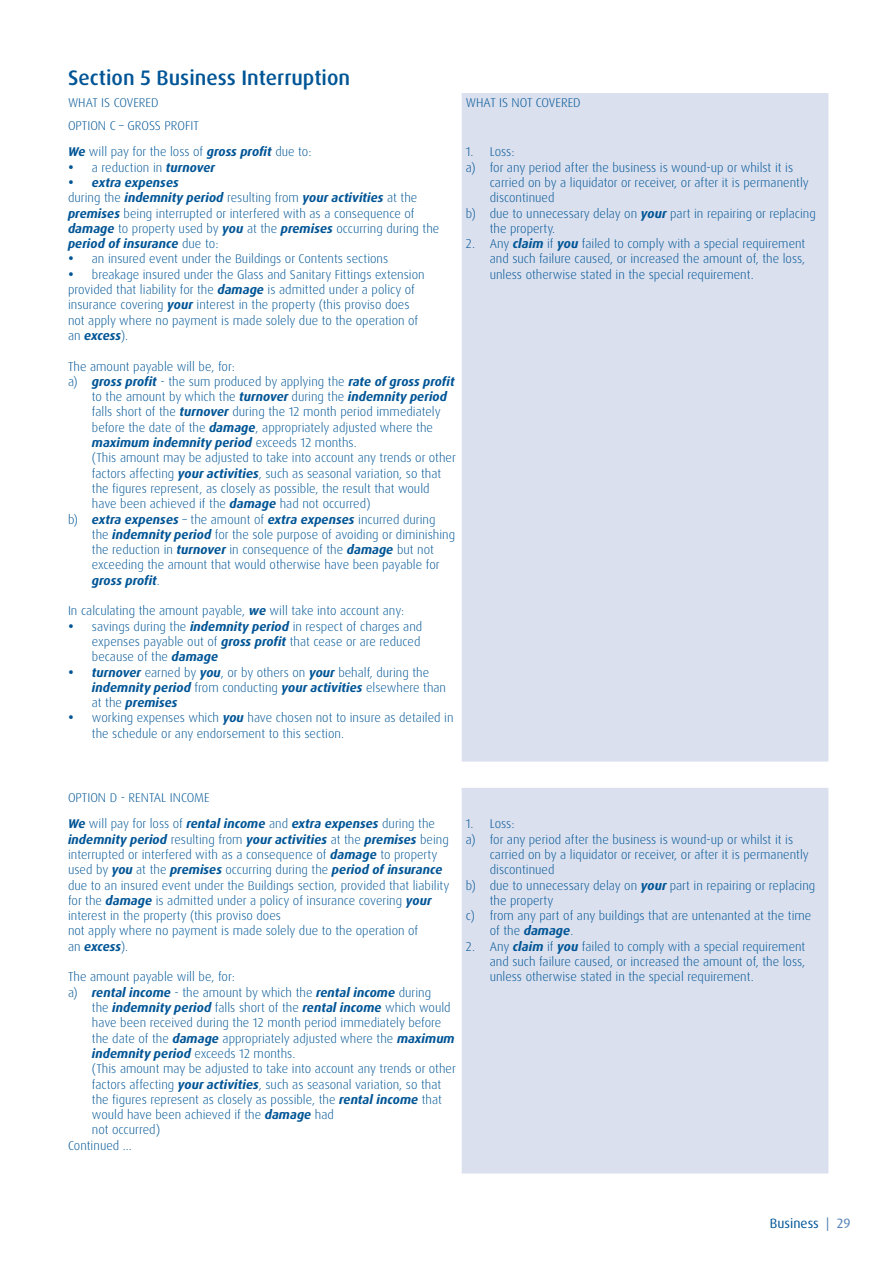
<style>
.page{position:relative;width:893px;height:1263px;background:#fff}
.page>*{position:absolute;margin:0;border:0;box-sizing:border-box;transform-origin:0 0}
.t1{font:500 21px "Dax Pro";color:#005596}
.t2{font:13.5px "Dax Pro";color:#005596}
.t3{font:300 12.75px/15.3px "Dax Pro";color:#005596}
.t4{font:italic 700 12.75px "Dax Pro";color:#005596}
.s1{font-weight:700;font-style:italic}
.s2{font-weight:300;font-style:normal}
.s3{color:#507cb2}
</style>
<div class="page">
<div style="left:462px;top:93px;width:366px;height:1080px;background:#dbe0ee"></div>
<h1 class="t1" style="left:68px;top:64px;width:284px">Section 5 Business Interruption</h1>
<p class="t3" style="left:68px;top:95px;width:92px">WHAT IS COVERED</p>
<p class="t3" style="left:466px;top:95px;width:116px">WHAT IS NOT COVERED</p>
<p class="t3" style="left:68px;top:113px;width:245px;line-height:26.2px">OPTION C – GROSS PROFIT<br><span class="s1">We</span> will pay for the loss of <span class="s1">gross profit</span> due to:</p>
<p class="t3" style="left:68px;top:160px;width:149px">• a reduction in <span class="s1">turnover</span></p>
<p class="t3" style="left:68px;top:175px;width:373px">• <span class="s1">extra expenses<br></span>during the <span class="s1">indemnity period</span> resulting from <span class="s1">your activities</span> at the <span class="s1">premises</span> being interrupted or interfered with as a consequence of <span class="s1">damage</span> to property used by <span class="s1">you</span> at the <span class="s1">premises</span> occurring during the <span class="s1">period of insurance</span> due to:</p>
<p class="t3" style="left:68px;top:251px;width:322px">• an insured event under the Buildings or Contents sections</p>
<p class="t3" style="left:68px;top:267px;width:358px">• breakage insured under the Glass and Sanitary Fittings extension provided that liability for the <span class="s1">damage</span> is admitted under a policy of insurance covering <span class="s1">your</span> interest in the property (this proviso does not apply where no payment is made solely due to the operation of an <span class="s1">excess</span>).</p>
<p class="t3" style="left:68px;top:358px;width:168px">The amount payable will be, for:</p>
<p class="t3" style="left:68px;top:374px;width:388px">a) <span class="s1">gross profit</span> - the sum produced by applying the <span class="s1">rate of gross profit</span></p>
<p class="t3" style="left:92px;top:389px;width:357px">to the amount by which the <span class="s1">turnover</span> during the <span class="s1">indemnity period</span></p>
<p class="t3" style="left:92px;top:404px;width:350px">falls short of the <span class="s1">turnover</span> during the 12 month period immediately</p>
<p class="t3" style="left:92px;top:420px;width:343px">before the date of the <span class="s1">damage</span>, appropriately adjusted where the</p>
<p class="t4" style="left:92px;top:434px;width:266px">maximum indemnity period <span class="s2">exceeds 12 months.</span></p>
<p class="t3" style="left:92px;top:450px;width:365px">(This amount may be adjusted to take into account any trends or other</p>
<p class="t3" style="left:92px;top:466px;width:351px">factors affecting <span class="s1">your activities</span>, such as seasonal variation, so that</p>
<p class="t3" style="left:92px;top:481px;width:339px">the figures represent, as closely as possible, the result that would</p>
<p class="t3" style="left:92px;top:496px;width:280px">have been achieved if the <span class="s1">damage</span> had not occurred)</p>
<p class="t3" style="left:68px;top:511px;width:369px">b) <span class="s1">extra expenses</span> – the amount of <span class="s1">extra expenses</span> incurred during</p>
<p class="t3" style="left:92px;top:527px;width:365px">the <span class="s1">indemnity period</span> for the sole purpose of avoiding or diminishing</p>
<p class="t3" style="left:92px;top:542px;width:343px">the reduction in <span class="s1">turnover</span> in consequence of the <span class="s1">damage</span> but not</p>
<p class="t3" style="left:92px;top:557px;width:349px">exceeding the amount that would otherwise have been payable for</p>
<p class="t4" style="left:92px;top:572px;width:70px">gross profit<span class="s2">.</span></p>
<p class="t3" style="left:68px;top:603px;width:338px">In calculating the amount payable, <span class="s1">we</span> will take into account any:</p>
<p class="t3" style="left:92px;top:619px;width:332px;text-indent:-24px">• savings during the <span class="s1">indemnity period</span> in respect of charges and expenses payable out of <span class="s1">gross profit</span> that cease or are reduced because of the <span class="s1">damage</span></p>
<p class="t3" style="left:92px;top:664px;width:356px;text-indent:-24px">• <span class="s1">turnover</span> earned by <span class="s1">you</span>, or by others on <span class="s1">your</span> behalf, during the <span class="s1">indemnity period</span> from conducting <span class="s1">your activities</span> elsewhere than at the <span class="s1">premises</span></p>
<p class="t3" style="left:92px;top:710px;width:363px;text-indent:-24px">• working expenses which <span class="s1">you</span> have chosen not to insure as detailed in the schedule or any endorsement to this section.</p>
<p class="t3" style="left:466px;top:144px;width:50px">1. Loss:</p>
<p class="t3" style="left:466px;top:160px;width:329px">a) for any period after the business is wound-up or whilst it is</p>
<p class="t3" style="left:490px;top:175px;width:321px">carried on by a liquidator or receiver, or after it is permanently</p>
<p class="t3" style="left:490px;top:190px;width:66px">discontinued</p>
<p class="t3" style="left:466px;top:205px;width:351px">b) due to unnecessary delay on <span class="s1">your</span> part in repairing or replacing</p>
<p class="t3" style="left:490px;top:221px;width:67px">the property.</p>
<p class="t3" style="left:490px;top:236px;width:317px;text-align:justify;text-indent:-24px">2. Any <span class="s1">claim</span> if <span class="s1">you</span> failed to comply with a special requirement and such failure caused, or increased the amount of, the loss, unless otherwise stated in the special requirement.</p>
<p class="t3" style="left:68px;top:785px;width:368px;line-height:26.2px">OPTION D - RENTAL INCOME<br><span class="s1">We</span> will pay for loss of <span class="s1">rental income</span> and <span class="s1">extra expenses</span> during the</p>
<p class="t3" style="left:68px;top:832px;width:383px"><span class="s1">indemnity period</span> resulting from <span class="s1">your activities</span> at the <span class="s1">premises</span> being interrupted or interfered with as a consequence of <span class="s1">damage</span> to property used by <span class="s1">you</span> at the <span class="s1">premises</span> occurring during the <span class="s1">period of insurance </span>due to an insured event under the Buildings section, provided that liability for the <span class="s1">damage</span> is admitted under a policy of insurance covering <span class="s1">your </span>interest in the property (this proviso does<br>not apply where no payment is made solely due to the operation of<br>an <span class="s1">excess</span>).</p>
<p class="t3" style="left:68px;top:969px;width:168px">The amount payable will be, for:</p>
<p class="t3" style="left:68px;top:985px;width:365px">a) <span class="s1">rental income</span> - the amount by which the <span class="s1">rental income</span> during</p>
<p class="t3" style="left:92px;top:1000px;width:360px">the <span class="s1">indemnity period</span> falls short of the <span class="s1">rental income</span> which would</p>
<p class="t3" style="left:92px;top:1015px;width:351px">have been received during the 12 month period immediately before</p>
<p class="t3" style="left:92px;top:1030px;width:364px">the date of the <span class="s1">damage</span> appropriately adjusted where the <span class="s1">maximum</span></p>
<p class="t3" style="left:92px;top:1046px;width:205px"><span class="s1">indemnity period</span> exceeds 12 months.</p>
<p class="t3" style="left:92px;top:1061px;width:365px">(This amount may be adjusted to take into account any trends or other</p>
<p class="t3" style="left:92px;top:1076px;width:351px">factors affecting <span class="s1">your activities</span>, such as seasonal variation, so that</p>
<p class="t3" style="left:92px;top:1092px;width:352px">the figures represent as closely as possible, the <span class="s1">rental income</span> that</p>
<p class="t3" style="left:92px;top:1107px;width:244px">would have been achieved if the <span class="s1">damage</span> had</p>
<p class="t3" style="left:92px;top:1122px;width:70px">not occurred)</p>
<p class="t3" style="left:68px;top:1138px;width:65px">Continued ...</p>
<p class="t3" style="left:466px;top:816px;width:50px">1. Loss:</p>
<p class="t3" style="left:466px;top:832px;width:329px">a) for any period after the business is wound-up or whilst it is</p>
<p class="t3" style="left:490px;top:847px;width:321px">carried on by a liquidator or receiver, or after it is permanently</p>
<p class="t3" style="left:490px;top:862px;width:66px">discontinued</p>
<p class="t3" style="left:466px;top:877px;width:351px">b) due to unnecessary delay on <span class="s1">your</span> part in repairing or replacing</p>
<p class="t3" style="left:490px;top:893px;width:65px">the property</p>
<p class="t3" style="left:466px;top:908px;width:347px">c) from any part of any buildings that are untenanted at the time</p>
<p class="t3" style="left:490px;top:923px;width:85px">of the <span class="s1">damage</span>.</p>
<p class="t3" style="left:490px;top:939px;width:317px;text-align:justify;text-indent:-24px">2. Any <span class="s1">claim</span> if <span class="s1">you</span> failed to comply with a special requirement and such failure caused, or increased the amount of, the loss, unless otherwise stated in the special requirement.</p>
<p class="t2" style="left:770px;top:1214px;width:82px">Business <span class="s3">| 29</span></p>
</div>
